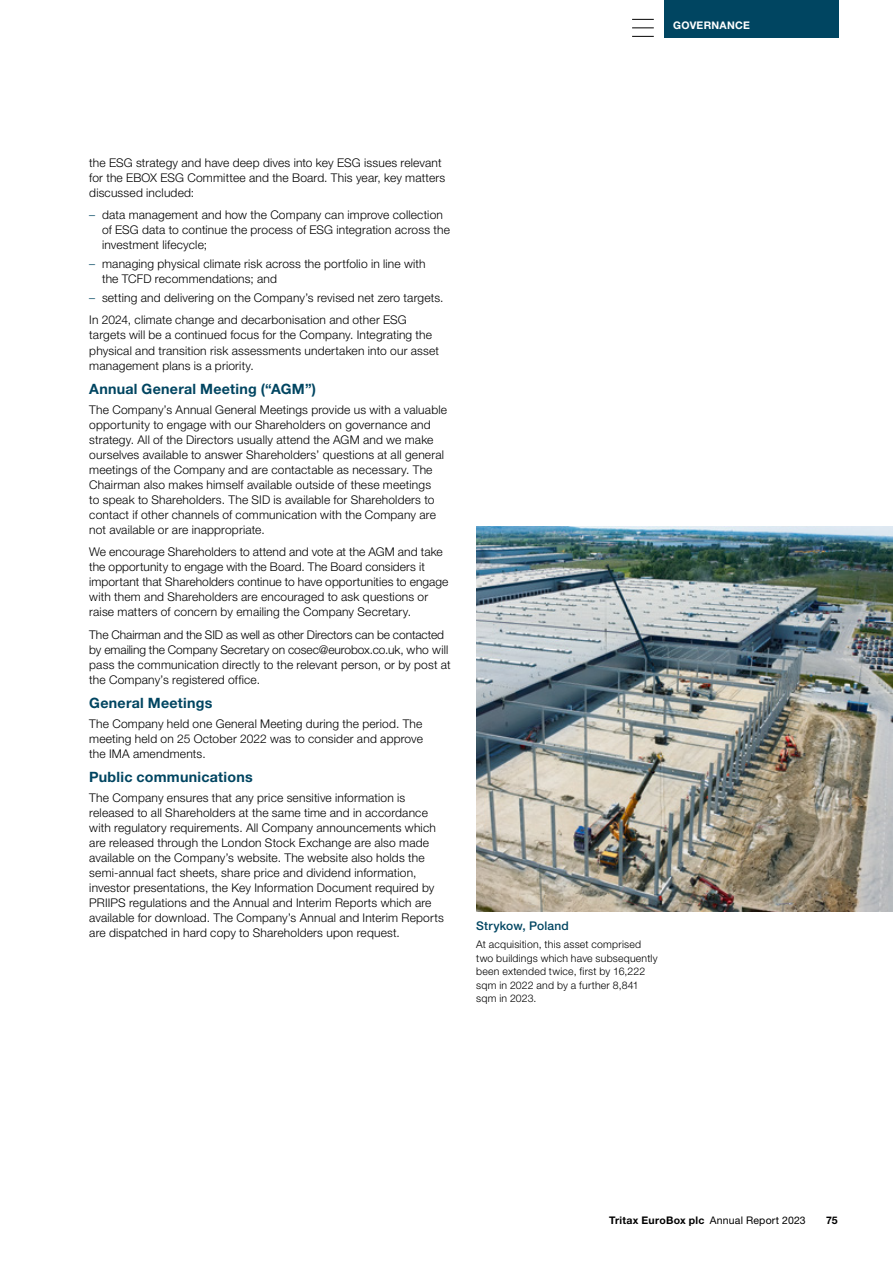
<style>
.page{position:relative;width:893px;height:1263px;background:#fff}
.page>*{position:absolute;margin:0;border:0;box-sizing:border-box;transform-origin:0 0}
.Subhead_1{font:700 14.25px "Helvetica Neue LT Pro";letter-spacing:.015em;color:#004561}
.Body_Text{font:300 12px/15px "Helvetica Neue LT Pro";letter-spacing:.015em;color:#000}
.Subhead_2{font:500 12px "Helvetica Neue LT Pro";letter-spacing:.02em;color:#004561}
.Footnote{font:300 10.5px/13.5px "Helvetica Neue LT Pro";letter-spacing:.02em;color:#000}
.t1{font:700 10.5px "Helvetica Neue LT Pro";letter-spacing:.025em;color:#000}
.t2{font:700 10.5px "Helvetica Neue LT Pro";letter-spacing:.025em;color:#fff}
.s1{color:#004561}
.s2{font-weight:400}
</style>
<div class="page">
<div style="left:665px;top:0;width:174px;height:38px;background:#004561"></div>
<img style="left:476px;top:527px;width:417px;height:384px">
<svg style="left:632px;top:19px;width:22px;height:1px"></svg>
<svg style="left:632px;top:28px;width:22px;height:1px"></svg>
<svg style="left:632px;top:36px;width:22px;height:1px"></svg>
<p class="t2" style="left:673px;top:19px;width:78px">GOVERNANCE</p>
<p class="Body_Text" style="left:89px;top:155px;width:358px">the ESG strategy and have deep dives into key ESG issues relevant for the EBOX ESG Committee and the Board. This year, key matters discussed included:</p>
<p class="Body_Text" style="left:102px;top:207px;width:349px;text-indent:-13px"><span class="s1">–</span> data management and how the Company can improve collection of ESG data to continue the process of ESG integration across the investment lifecycle;</p>
<p class="Body_Text" style="left:102px;top:256px;width:325px;text-indent:-13px"><span class="s1">–</span> managing physical climate risk across the portfolio in line with the TCFD recommendations; and</p>
<p class="Body_Text" style="left:89px;top:290px;width:356px"><span class="s1">–</span> setting and delivering on the Company’s revised net zero targets.</p>
<p class="Body_Text" style="left:89px;top:312px;width:351px">In 2024, climate change and decarbonisation and other ESG targets will be a continued focus for the Company. Integrating the physical and transition risk assessments undertaken into our asset management plans is a priority.</p>
<p class="Subhead_1" style="left:89px;top:380px;width:228px">Annual General Meeting (“AGM”)</p>
<p class="Body_Text" style="left:89px;top:401px;width:359px">The Company’s Annual General Meetings provide us with a valuable opportunity to engage with our Shareholders on governance and strategy. All of the Directors usually attend the AGM and we make ourselves available to answer Shareholders’ questions at all general meetings of the Company and are contactable as necessary. The Chairman also makes himself available outside of these meetings<br>to speak to Shareholders. The SID is available for Shareholders to contact if other channels of communication with the Company are not available or are inappropriate.</p>
<p class="Body_Text" style="left:89px;top:544px;width:361px">We encourage Shareholders to attend and vote at the AGM and take the opportunity to engage with the Board. The Board considers it important that Shareholders continue to have opportunities to engage with them and Shareholders are encouraged to ask questions or raise matters of concern by emailing the Company Secretary.</p>
<p class="Body_Text" style="left:89px;top:626px;width:363px">The Chairman and the SID as well as other Directors can be contacted by emailing the Company Secretary on cosec@eurobox.co.uk, who will pass the communication directly to the relevant person, or by post at the Company’s registered office.</p>
<p class="Subhead_1" style="left:89px;top:694px;width:125px">General Meetings</p>
<p class="Body_Text" style="left:89px;top:715px;width:335px;text-align:justify">The Company held one General Meeting during the period. The meeting held on 25 October 2022 was to consider and approve the IMA amendments.</p>
<p class="Subhead_1" style="left:89px;top:768px;width:165px">Public communications</p>
<p class="Body_Text" style="left:89px;top:789px;width:356px">The Company ensures that any price sensitive information is released to all Shareholders at the same time and in accordance with regulatory requirements. All Company announcements which are released through the London Stock Exchange are also made available on the Company’s website. The website also holds the semi-annual fact sheets, share price and dividend information, investor presentations, the Key Information Document required by PRIIPS regulations and the Annual and Interim Reports which are available for download. The Company’s Annual and Interim Reports are dispatched in hard copy to Shareholders upon request.</p>
<p class="Subhead_2" style="left:476px;top:919px;width:94px">Strykow, Poland</p>
<p class="Footnote" style="left:476px;top:937px;width:183px">At acquisition, this asset comprised two buildings which have subsequently been extended twice, first by 16,222 sqm in 2022 and by a further 8,841 sqm in 2023.</p>
<p class="t1" style="left:609px;top:1213px;width:198px">Tritax EuroBox plc <span class="s2">Annual Report 2023</span></p>
<p class="t1" style="left:826px;top:1213px;width:13px">75</p>
</div>
